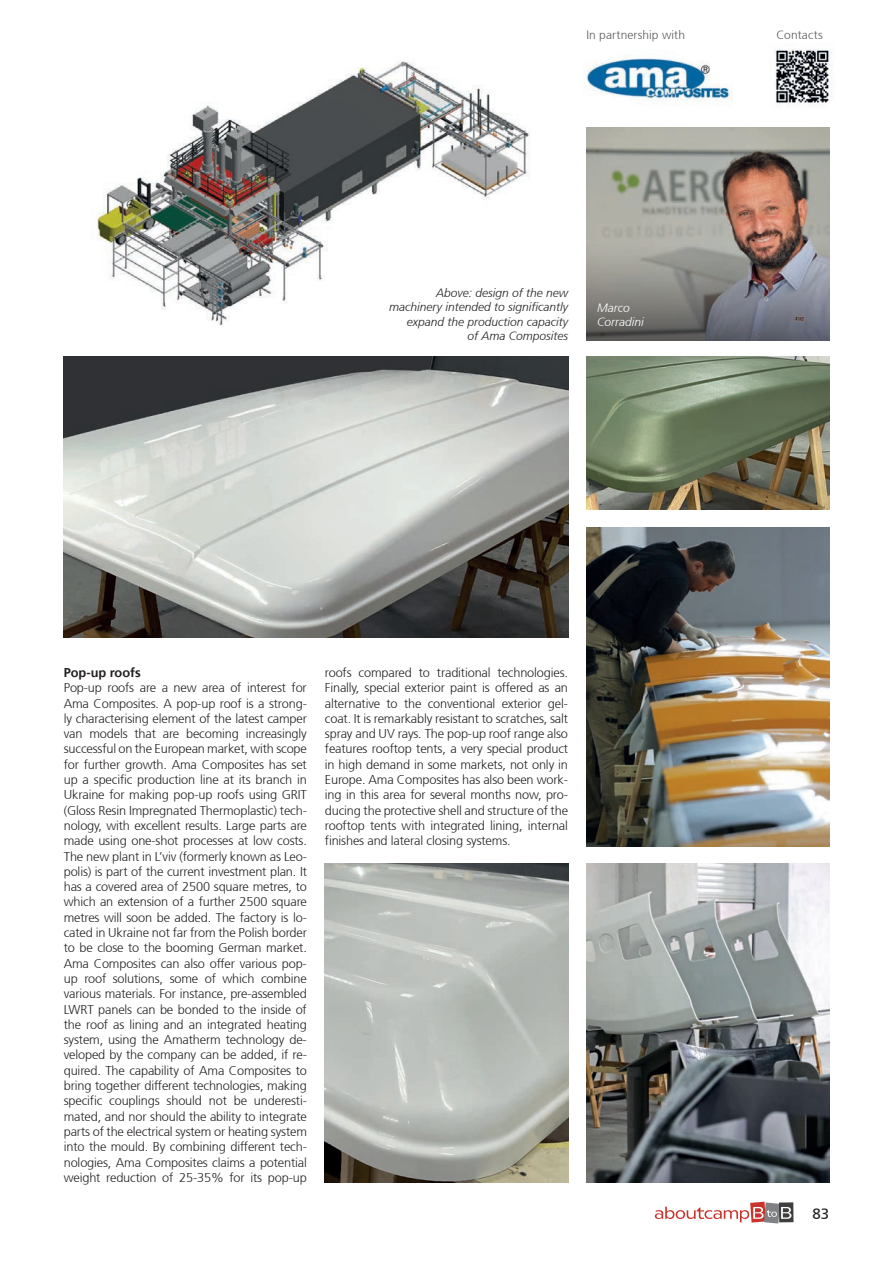
<style>
.page{position:relative;width:893px;height:1263px;background:#fff}
.page>*{position:absolute;margin:0;border:0;box-sizing:border-box;transform-origin:0 0}
.t1{font:15px "Frutiger 55 Roman";color:#231f20}
.t2{font:300 12.75px/15.3px "Frutiger 45";letter-spacing:-.01em;color:#231f20;text-align:justify}
.t3{font:700 12.75px "Frutiger 65";color:#231f20}
.t4{font:italic 300 12px/14.4px "Frutiger 46";color:#231f20;text-align:right}
.t5{font:300 12px "Frutiger 45";letter-spacing:.01em;color:#57585a}
.t6{font:italic 300 12px "Frutiger 46";color:#fff}
</style>
<div class="page">
<svg style="left:791px;top:1202px;width:2px;height:20px"></svg>
<svg style="left:655px;top:1202px;width:136px;height:21px"></svg>
<img style="left:774px;top:49px;width:59px;height:58px">
<img style="left:585px;top:58px;width:147px;height:49px">
<img style="left:586px;top:128px;width:243px;height:212px">
<img style="left:91px;top:61px;width:439px;height:266px">
<img style="left:586px;top:527px;width:243px;height:319px">
<img style="left:586px;top:863px;width:243px;height:319px">
<img style="left:64px;top:357px;width:504px;height:281px">
<img style="left:586px;top:356px;width:243px;height:153px">
<img style="left:325px;top:863px;width:243px;height:319px">
<p class="t5" style="left:586px;top:28px;width:100px">In partnership with</p>
<p class="t5" style="left:777px;top:28px;width:48px">Contacts</p>
<p class="t4" style="left:389px;top:286px;width:180px">Above: design of the new machinery intended to significantly expand the production capacity</p>
<p class="t4" style="left:467px;top:329px;width:102px">of Ama Composites</p>
<p class="t6" style="left:597px;top:301px;width:34px">Marco</p>
<p class="t6" style="left:597px;top:315px;width:48px">Corradini</p>
<p class="t3" style="left:64px;top:665px;width:78px">Pop-up roofs</p>
<p class="t2" style="left:64px;top:680px;width:245px">Pop-up roofs are a new area of interest for Ama Composites. A pop-up roof is a strong&shy;ly characterising element of the latest camper van models that are becoming increasingly successful on the European market, with scope for further growth. Ama Composites has set up a specific production line at its branch in Ukraine for making pop-up roofs using GRIT (Gloss Resin Impregnated Thermoplastic) tech&shy;nology, with excellent results. Large parts are made using one-shot processes at low costs.<br>The new plant in L’viv (formerly known as Leo&shy;polis) is part of the current investment plan. It has a covered area of 2500 square metres, to which an extension of a further 2500 square metres will soon be added. The factory is lo&shy;cated in Ukraine not far from the Polish border to be close to the booming German market.<br>Ama Composites can also offer various pop&shy;up roof solutions, some of which combine various materials. For instance, pre-assembled LWRT panels can be bonded to the inside of the roof as lining and an integrated heating system, using the Amatherm technology de&shy;veloped by the company can be added, if re&shy;quired. The capability of Ama Composites to bring together different technologies, making specific couplings should not be underesti&shy;mated, and nor should the ability to integrate parts of the electrical system or heating system into the mould. By combining different tech&shy;nologies, Ama Composites claims a potential weight reduction of 25-35% for its pop-up</p>
<p class="t2" style="left:325px;top:665px;width:245px">roofs compared to traditional technologies.<br>Finally, special exterior paint is offered as an alternative to the conventional exterior gel&shy;coat. It is remarkably resistant to scratches, salt spray and UV rays. The pop-up roof range also features rooftop tents, a very special product in high demand in some markets, not only in Europe. Ama Composites has also been work&shy;ing in this area for several months now, pro&shy;ducing the protective shell and structure of the rooftop tents with integrated lining, internal finishes and lateral closing systems.</p>
<p class="t1" style="left:812px;top:1205px;width:18px">83</p>
</div>
